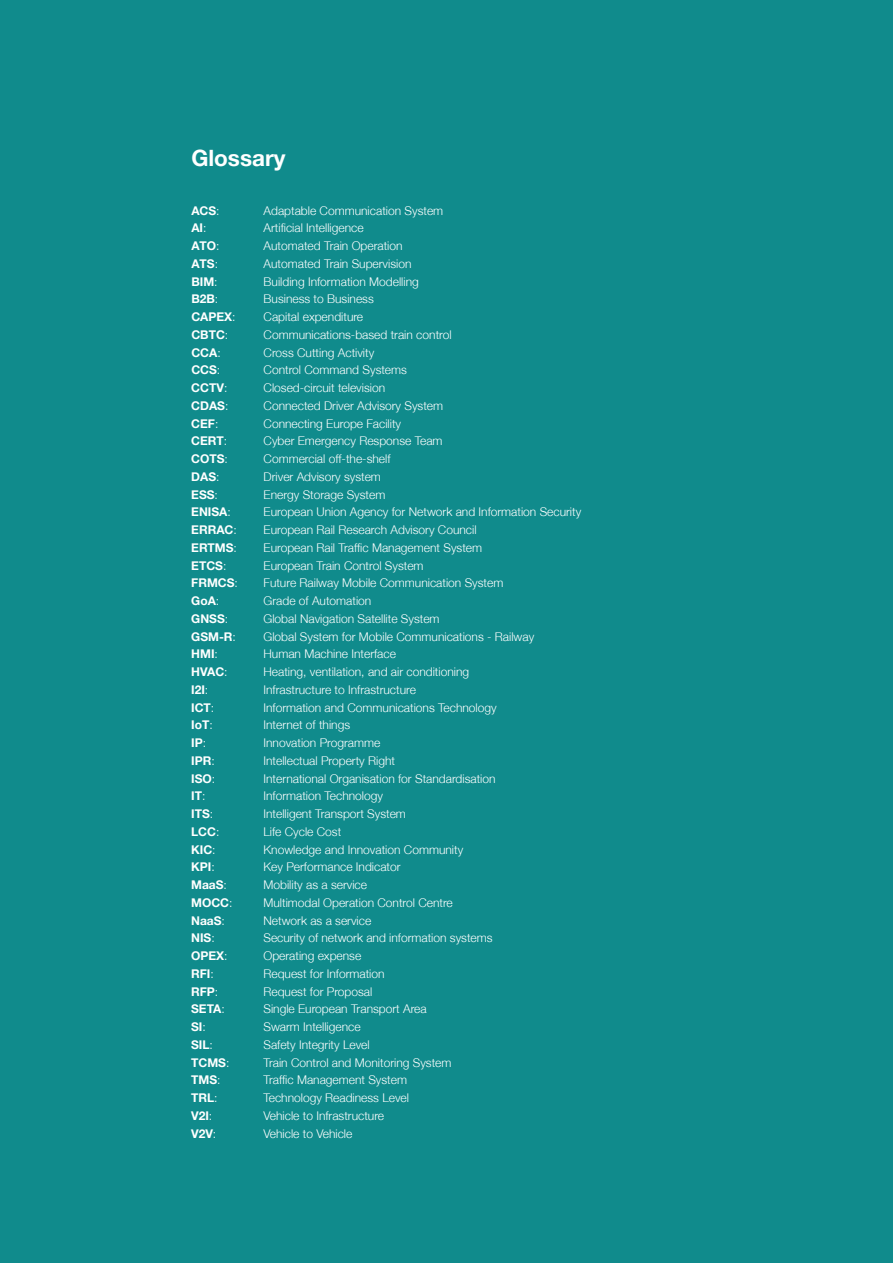
<style>
.page{position:relative;width:893px;height:1263px;background:#108b8c}
.page>*{position:absolute;margin:0;border:0;box-sizing:border-box;transform-origin:0 0}
.t1{font:700 22.5px "Helvetica Neue";color:#fff}
.t2{font:300 12px "Helvetica Neue";color:#fff}
.t3{font:700 12px "Helvetica Neue";color:#fff}
.s1{font-weight:300}
</style>
<div class="page">
<h1 class="t1" style="left:191px;top:150px;width:96px">GLOSSARY</h1>
<p class="t3" style="left:191px;top:206px;width:30px">ACS<span class="s1">:</span></p>
<p class="t2" style="left:264px;top:206px;width:181px">Adaptable Communication System</p>
<p class="t3" style="left:191px;top:224px;width:17px">AI<span class="s1">:</span></p>
<p class="t2" style="left:264px;top:224px;width:102px">Artificial Intelligence</p>
<p class="t3" style="left:191px;top:241px;width:30px">ATO<span class="s1">:</span></p>
<p class="t2" style="left:264px;top:241px;width:140px">Automated Train Operation</p>
<p class="t3" style="left:191px;top:259px;width:28px">ATS<span class="s1">:</span></p>
<p class="t2" style="left:264px;top:259px;width:149px">Automated Train Supervision</p>
<p class="t3" style="left:191px;top:277px;width:28px">BIM<span class="s1">:</span></p>
<p class="t2" style="left:264px;top:277px;width:157px">Building Information Modelling</p>
<p class="t3" style="left:191px;top:295px;width:28px">B2B<span class="s1">:</span></p>
<p class="t2" style="left:264px;top:295px;width:112px">Business to Business</p>
<p class="t3" style="left:191px;top:312px;width:46px">CAPEX<span class="s1">:</span></p>
<p class="t2" style="left:264px;top:312px;width:101px">Capital expenditure</p>
<p class="t3" style="left:191px;top:330px;width:38px">CBTC<span class="s1">:</span></p>
<p class="t2" style="left:264px;top:330px;width:190px">Communications-based train control</p>
<p class="t3" style="left:191px;top:348px;width:31px">CCA<span class="s1">:</span></p>
<p class="t2" style="left:264px;top:348px;width:112px">Cross Cutting Activity</p>
<p class="t3" style="left:191px;top:366px;width:30px">CCS<span class="s1">:</span></p>
<p class="t2" style="left:264px;top:366px;width:145px">Control Command Systems</p>
<p class="t3" style="left:191px;top:383px;width:38px">CCTV<span class="s1">:</span></p>
<p class="t2" style="left:264px;top:383px;width:123px">Closed-circuit television</p>
<p class="t3" style="left:191px;top:401px;width:39px">CDAS<span class="s1">:</span></p>
<p class="t2" style="left:264px;top:401px;width:181px">Connected Driver Advisory System</p>
<p class="t3" style="left:191px;top:419px;width:29px">CEF<span class="s1">:</span></p>
<p class="t2" style="left:264px;top:419px;width:139px">Connecting Europe Facility</p>
<p class="t3" style="left:191px;top:437px;width:37px">CERT<span class="s1">:</span></p>
<p class="t2" style="left:264px;top:437px;width:180px">Cyber Emergency Response Team</p>
<p class="t3" style="left:191px;top:454px;width:38px">COTS<span class="s1">:</span></p>
<p class="t2" style="left:264px;top:454px;width:128px">Commercial off-the-shelf</p>
<p class="t3" style="left:191px;top:472px;width:30px">DAS<span class="s1">:</span></p>
<p class="t2" style="left:264px;top:472px;width:119px">Driver Advisory system</p>
<p class="t3" style="left:191px;top:490px;width:28px">ESS<span class="s1">:</span></p>
<p class="t2" style="left:264px;top:490px;width:123px">Energy Storage System</p>
<p class="t3" style="left:191px;top:508px;width:41px">ENISA<span class="s1">:</span></p>
<p class="t2" style="left:264px;top:508px;width:319px">European Union Agency for Network and Information Security</p>
<p class="t3" style="left:191px;top:525px;width:47px">ERRAC<span class="s1">:</span></p>
<p class="t2" style="left:264px;top:525px;width:214px">European Rail Research Advisory Council</p>
<p class="t3" style="left:191px;top:543px;width:47px">ERTMS<span class="s1">:</span></p>
<p class="t2" style="left:264px;top:543px;width:220px">European Rail Traffic Management System</p>
<p class="t3" style="left:191px;top:561px;width:37px">ETCS<span class="s1">:</span></p>
<p class="t2" style="left:264px;top:561px;width:162px">European Train Control System</p>
<p class="t3" style="left:191px;top:579px;width:48px">FRMCS<span class="s1">:</span></p>
<p class="t2" style="left:264px;top:579px;width:241px">Future Railway Mobile Communication System</p>
<p class="t3" style="left:191px;top:596px;width:29px">GOA<span class="s1">:</span></p>
<p class="t2" style="left:264px;top:596px;width:109px">Grade of Automation</p>
<p class="t3" style="left:191px;top:614px;width:38px">GNSS<span class="s1">:</span></p>
<p class="t2" style="left:264px;top:614px;width:178px">Global Navigation Satellite System</p>
<p class="t3" style="left:191px;top:632px;width:46px">GSM-R<span class="s1">:</span></p>
<p class="t2" style="left:264px;top:632px;width:272px">Global System for Mobile Communications - Railway</p>
<p class="t3" style="left:191px;top:650px;width:28px">HMI<span class="s1">:</span></p>
<p class="t2" style="left:263px;top:650px;width:134px">Human Machine Interface</p>
<p class="t3" style="left:191px;top:667px;width:38px">HVAC<span class="s1">:</span></p>
<p class="t2" style="left:263px;top:667px;width:207px">Heating, ventilation, and air conditioning</p>
<p class="t3" style="left:191px;top:685px;width:19px">I2I<span class="s1">:</span></p>
<p class="t2" style="left:263px;top:685px;width:154px">Infrastructure to Infrastructure</p>
<p class="t3" style="left:191px;top:703px;width:25px">ICT<span class="s1">:</span></p>
<p class="t2" style="left:263px;top:703px;width:235px">Information and Communications Technology</p>
<p class="t3" style="left:191px;top:721px;width:23px">IOT<span class="s1">:</span></p>
<p class="t2" style="left:263px;top:721px;width:88px">Internet of things</p>
<p class="t3" style="left:191px;top:738px;width:16px">IP<span class="s1">:</span></p>
<p class="t2" style="left:263px;top:738px;width:118px">Innovation Programme</p>
<p class="t3" style="left:191px;top:756px;width:25px">IPR<span class="s1">:</span></p>
<p class="t2" style="left:263px;top:756px;width:133px">Intellectual Property Right</p>
<p class="t3" style="left:191px;top:774px;width:26px">ISO<span class="s1">:</span></p>
<p class="t2" style="left:263px;top:774px;width:234px">International Organisation for Standardisation</p>
<p class="t3" style="left:191px;top:792px;width:16px">IT<span class="s1">:</span></p>
<p class="t2" style="left:263px;top:792px;width:121px">Information Technology</p>
<p class="t3" style="left:191px;top:809px;width:23px">ITS<span class="s1">:</span></p>
<p class="t2" style="left:263px;top:809px;width:144px">Intelligent Transport System</p>
<p class="t3" style="left:191px;top:827px;width:30px">LCC<span class="s1">:</span></p>
<p class="t2" style="left:263px;top:827px;width:79px">Life Cycle Cost</p>
<p class="t3" style="left:191px;top:845px;width:26px">KIC<span class="s1">:</span></p>
<p class="t2" style="left:263px;top:845px;width:201px">Knowledge and Innovation Community</p>
<p class="t3" style="left:191px;top:863px;width:25px">KPI<span class="s1">:</span></p>
<p class="t2" style="left:263px;top:863px;width:139px">Key Performance Indicator</p>
<p class="t3" style="left:191px;top:880px;width:37px">MAAS<span class="s1">:</span></p>
<p class="t2" style="left:263px;top:880px;width:105px">Mobility as a service</p>
<p class="t3" style="left:191px;top:898px;width:43px">MOCC<span class="s1">:</span></p>
<p class="t2" style="left:263px;top:898px;width:191px">Multimodal Operation Control Centre</p>
<p class="t3" style="left:191px;top:916px;width:35px">NAAS<span class="s1">:</span></p>
<p class="t2" style="left:263px;top:916px;width:109px">Network as a service</p>
<p class="t3" style="left:191px;top:934px;width:25px">NIS<span class="s1">:</span></p>
<p class="t2" style="left:263px;top:934px;width:231px">Security of network and information systems</p>
<p class="t3" style="left:191px;top:951px;width:38px">OPEX<span class="s1">:</span></p>
<p class="t2" style="left:263px;top:951px;width:99px">Operating expense</p>
<p class="t3" style="left:191px;top:969px;width:24px">RFI<span class="s1">:</span></p>
<p class="t2" style="left:263px;top:969px;width:123px">Request for Information</p>
<p class="t3" style="left:191px;top:987px;width:29px">RFP<span class="s1">:</span></p>
<p class="t2" style="left:263px;top:987px;width:110px">Request for Proposal</p>
<p class="t3" style="left:191px;top:1005px;width:35px">SETA<span class="s1">:</span></p>
<p class="t2" style="left:263px;top:1005px;width:165px">Single European Transport Area</p>
<p class="t3" style="left:191px;top:1022px;width:16px">SI<span class="s1">:</span></p>
<p class="t2" style="left:263px;top:1022px;width:99px">Swarm Intelligence</p>
<p class="t3" style="left:191px;top:1040px;width:23px">SIL<span class="s1">:</span></p>
<p class="t2" style="left:263px;top:1040px;width:108px">Safety Integrity Level</p>
<p class="t3" style="left:191px;top:1058px;width:40px">TCMS<span class="s1">:</span></p>
<p class="t2" style="left:263px;top:1058px;width:190px">Train Control and Monitoring System</p>
<p class="t3" style="left:191px;top:1076px;width:31px">TMS<span class="s1">:</span></p>
<p class="t2" style="left:263px;top:1076px;width:145px">Traffic Management System</p>
<p class="t3" style="left:191px;top:1093px;width:28px">TRL<span class="s1">:</span></p>
<p class="t2" style="left:263px;top:1093px;width:147px">Technology Readiness Level</p>
<p class="t3" style="left:191px;top:1111px;width:23px">V2I<span class="s1">:</span></p>
<p class="t2" style="left:263px;top:1111px;width:122px">Vehicle to Infrastructure</p>
<p class="t3" style="left:191px;top:1129px;width:27px">V2V<span class="s1">:</span></p>
<p class="t2" style="left:263px;top:1129px;width:90px">Vehicle to Vehicle</p>
</div>
